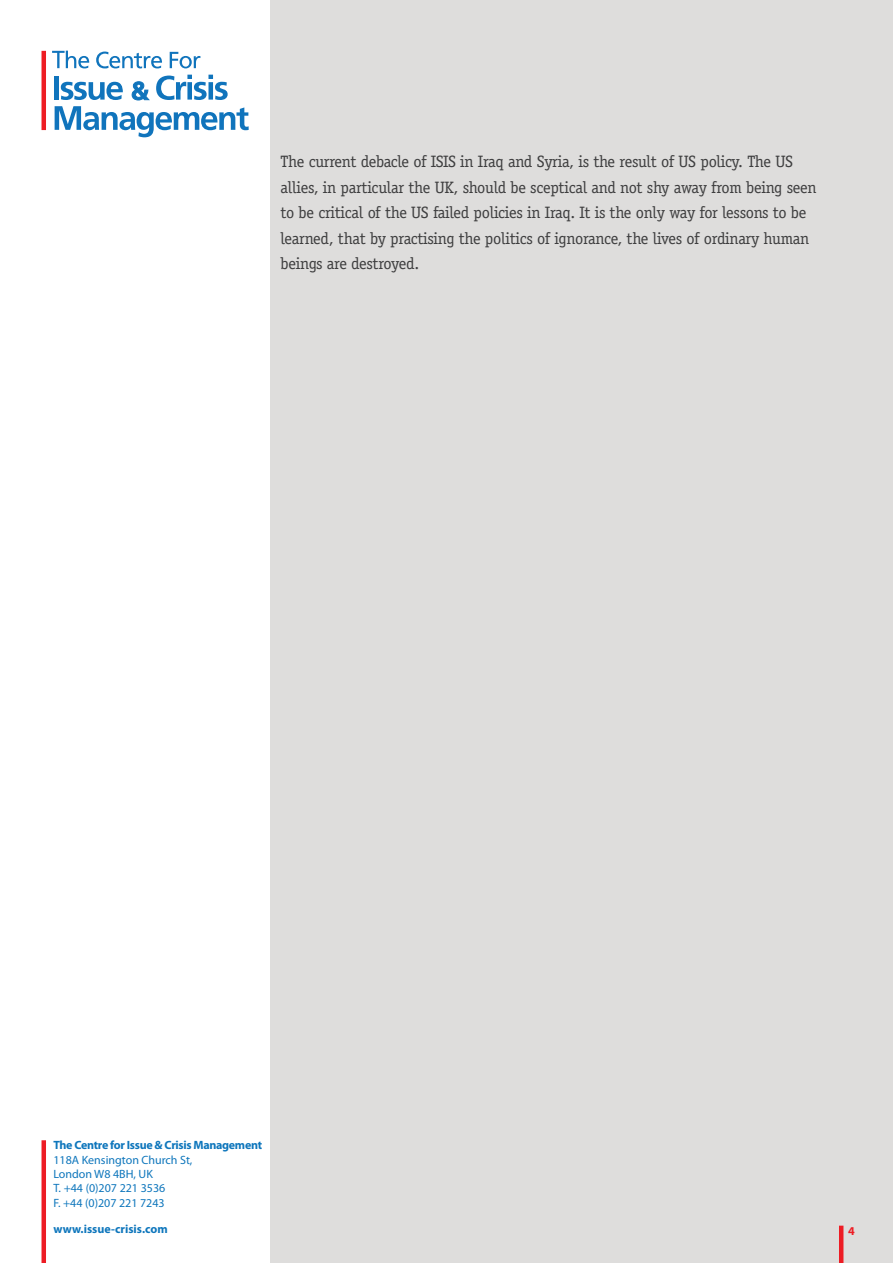
<style>
.page{position:relative;width:893px;height:1263px;background:#fff}
.page>*{position:absolute;margin:0;border:0;box-sizing:border-box;transform-origin:0 0}
.Paragraph_Style_1{font:16.5px/25.5px "Officina Serif Std";letter-spacing:-.02em;color:#3e3e3f}
.t1{font:12px/14.4px "Myriad Pro";color:#0e76bc}
.t2{font:700 12px "Myriad Pro";letter-spacing:-.025em;color:#0e76bc}
.t3{font:700 12px "Myriad Pro";color:#0e76bc}
.t4{font:700 12px "Myriad Pro";color:#ed1c24}
</style>
<div class="page">
<div style="left:271px;top:0;width:622px;height:1263px;background:#dedddc"></div>
<hr style="left:42px;top:51px;width:4px;height:79px;background:#ee1d23">
<div style="left:54px;top:76px;width:5px;height:24px;background:#1074bc"></div>
<svg style="left:55px;top:75px;width:194px;height:62px"></svg>
<svg style="left:52px;top:51px;width:37px;height:17px"></svg>
<svg style="left:96px;top:52px;width:66px;height:16px"></svg>
<svg style="left:170px;top:52px;width:30px;height:16px"></svg>
<hr style="left:42px;top:1140px;width:4px;height:123px;background:#ed1c24">
<hr style="left:839px;top:1225px;width:4px;height:38px;background:#ed1c24">
<p class="Paragraph_Style_1" style="left:281px;top:149px;width:537px">The current debacle of ISIS in Iraq and Syria, is the result of US policy. The US allies, in particular the UK, should be sceptical and not shy away from being seen to be critical of the US failed policies in Iraq. It is the only way for lessons to be learned, that by practising the politics of ignorance, the lives of ordinary human beings are destroyed.</p>
<p class="t2" style="left:53px;top:1137px;width:210px">The Centre for Issue &amp; Crisis Management</p>
<p class="t1" style="left:53px;top:1152px;width:141px">118A Kensington Church St,<br>London W8 4BH, UK<br>T. +44 (0)207 221 3536<br>F. +44 (0)207 221 7243</p>
<p class="t3" style="left:53px;top:1221px;width:116px">www.issue-crisis.com</p>
<p class="t4" style="left:848px;top:1223px;width:8px">4</p>
</div>
